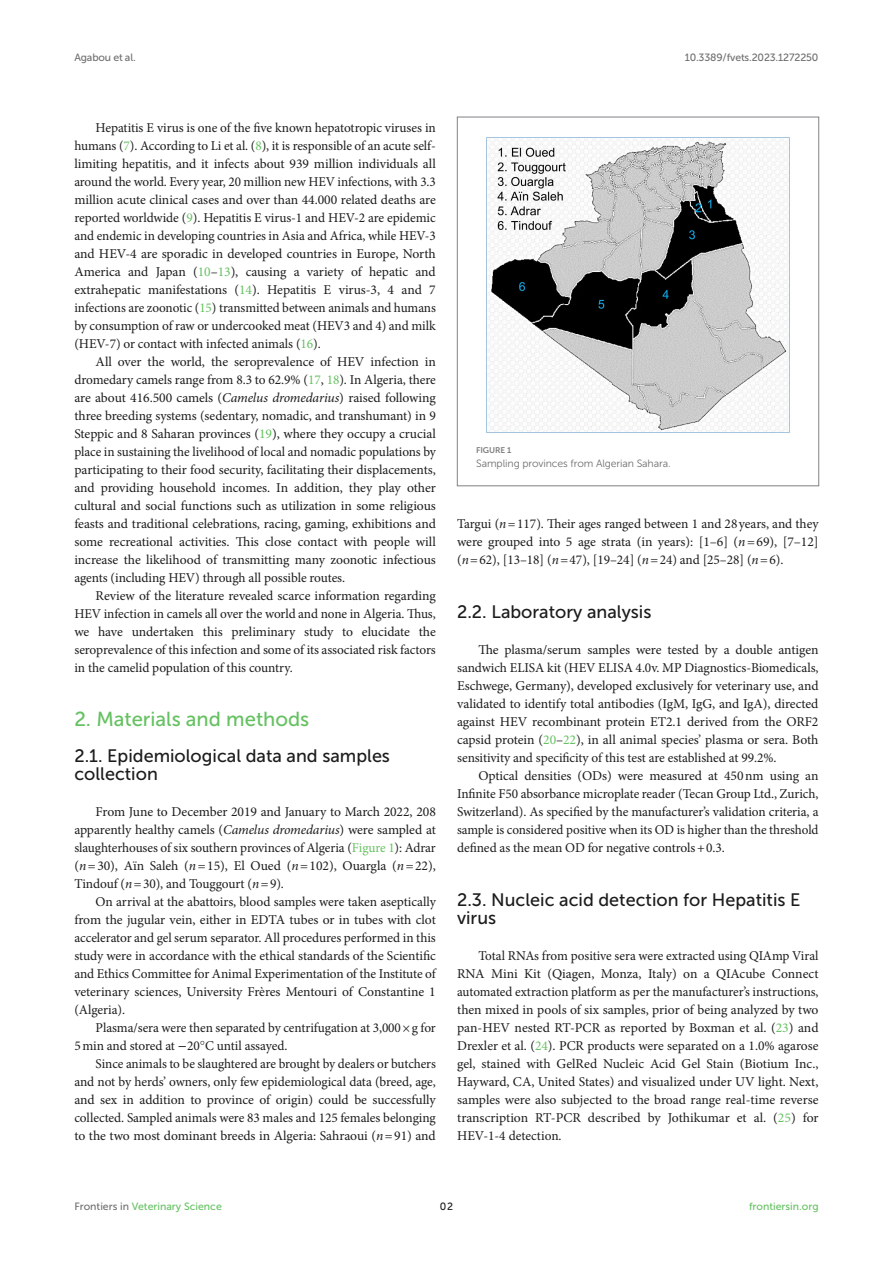
<style>
.page{position:relative;width:893px;height:1263px;background:#fff}
.page>*{position:absolute;margin:0;border:0;box-sizing:border-box;transform-origin:0 0}
.HEAD_1{font:20.25px "Museo Sans 500";color:#65c161}
.HEAD_2{font:18px/18px "Museo Sans 500";color:#1b1c1b}
.HEAD_2_after_HEAD_1{font:18px/18px "Museo Sans 500";color:#1b1c1b}
.TEXT{font:13.5px/18px "Minion Pro";letter-spacing:-.005em;color:#1b1c1b;text-align:justify}
.TEXT_FLUSH{font:13.5px/18px "Minion Pro";letter-spacing:-.005em;color:#1b1c1b;text-align:justify}
.t1{font:10.5px "Museo Sans 500";color:#65c161}
.t2{font:10.5px "Museo Sans 500";letter-spacing:-.015em;color:#706f70}
.FIG_LEG{font:10.5px "Museo Sans 300";letter-spacing:-.01em;color:#706f70}
.t3{font:10.5px "Museo Sans 500";color:#1b1c1b}
.FIG_HD{font:8.25px "Museo Sans 700";letter-spacing:-.01em;color:#7e7f7f}
.s1{color:#65c161}
.s2{font-style:italic}
.s3{font-family:"STIX General"}
.s4{font-family:"STIX"}
.s5{color:#706f70}
</style>
<div class="page">
<img style="left:486px;top:137px;width:304px;height:296px">
<div style="left:457px;top:117px;width:362px;height:369px;border:1px solid #808285"></div>
<p class="t2" style="left:74px;top:51px;width:63px">Agabou et al.</p>
<p class="t2" style="left:685px;top:51px;width:135px">10.3389/fvets.2023.1272250</p>
<p class="TEXT" style="left:74px;top:119px;width:363px;text-indent:21px">Hepatitis E virus is one of the five known hepatotropic viruses in humans (<span class="s1">7</span>). According to Li et al. (<span class="s1">8</span>), it is responsible of an acute self&shy;limiting hepatitis, and it infects about 939 million individuals all around the world. Every year, 20 million new HEV infections, with 3.3 million acute clinical cases and over than 44.000 related deaths are reported worldwide (<span class="s1">9</span>). Hepatitis E virus-1 and HEV-2 are epidemic and endemic in developing countries in Asia and Africa, while HEV-3 and HEV-4 are sporadic in developed countries in Europe, North America and Japan (<span class="s1">10</span>–<span class="s1">13</span>), causing a variety of hepatic and extrahepatic manifestations (<span class="s1">14</span>). Hepatitis E virus-3, 4 and 7 infections are zoonotic (<span class="s1">15</span>) transmitted between animals and humans by consumption of raw or undercooked meat (HEV3 and 4) and milk (HEV-7) or contact with infected animals (<span class="s1">16</span>).</p>
<p class="TEXT" style="left:74px;top:353px;width:363px;text-indent:21px">All over the world, the seroprevalence of HEV infection in dromedary camels range from 8.3 to 62.9% (<span class="s1">17</span>, <span class="s1">18</span>). In Algeria, there are about 416.500 camels (<span class="s2">Camelus dromedarius</span>) raised following three breeding systems (sedentary, nomadic, and transhumant) in 9<br>Steppic and 8 Saharan provinces (<span class="s1">19</span>), where they occupy a crucial place in sustaining the livelihood of local and nomadic populations by participating to their food security, facilitating their displacements, and providing household incomes. In addition, they play other cultural and social functions such as utilization in some religious feasts and traditional celebrations, racing, gaming, exhibitions and some recreational activities. This close contact with people will increase the likelihood of transmitting many zoonotic infectious agents (including HEV) through all possible routes.</p>
<p class="TEXT" style="left:74px;top:587px;width:363px;text-indent:21px">Review of the literature revealed scarce information regarding HEV infection in camels all over the world and none in Algeria. Thus, we have undertaken this preliminary study to elucidate the seroprevalence of this infection and some of its associated risk factors in the camelid population of this country.</p>
<p class="HEAD_1" style="left:74px;top:708px;width:236px">2. Materials and methods</p>
<p class="HEAD_2_after_HEAD_1" style="left:74px;top:747px;width:317px">2.1. Epidemiological data and samples collection</p>
<p class="TEXT_FLUSH" style="left:74px;top:803px;width:363px;text-indent:21px">From June to December 2019 and January to March 2022, 208 apparently healthy camels (<span class="s2">Camelus dromedarius</span>) were sampled at slaughterhouses of six southern provinces of Algeria (<span class="s1">Figure 1</span>): Adrar (<span class="s2">n</span>=30), Aïn Saleh (<span class="s2">n</span>=15), El Oued (<span class="s2">n</span>=102), Ouargla (<span class="s2">n</span>=22), Tindouf (<span class="s2">n</span>=30), and Touggourt (<span class="s2">n</span>=9).</p>
<p class="TEXT" style="left:74px;top:893px;width:363px;text-indent:21px">On arrival at the abattoirs, blood samples were taken aseptically from the jugular vein, either in EDTA tubes or in tubes with clot accelerator and gel serum separator. All procedures performed in this study were in accordance with the ethical standards of the Scientific and Ethics Committee for Animal Experimentation of the Institute of veterinary sciences, University Frères Mentouri of Constantine 1 (Algeria).</p>
<p class="TEXT" style="left:74px;top:1019px;width:363px;text-indent:21px">Plasma/sera were then separated by centrifugation at 3,000×g for<br>5min and stored at <span class="s3">−</span>20<span class="s4">°</span>C until assayed.</p>
<p class="TEXT" style="left:74px;top:1055px;width:363px;text-indent:21px">Since animals to be slaughtered are brought by dealers or butchers and not by herds’ owners, only few epidemiological data (breed, age, and sex in addition to province of origin) could be successfully collected. Sampled animals were 83 males and 125 females belonging to the two most dominant breeds in Algeria: Sahraoui (<span class="s2">n</span>=91) and</p>
<p class="FIG_HD" style="left:476px;top:446px;width:37px">FIGURE 1</p>
<p class="FIG_LEG" style="left:476px;top:458px;width:196px">Sampling provinces from Algerian Sahara.</p>
<p class="TEXT" style="left:457px;top:515px;width:363px">Targui (<span class="s2">n</span>=117). Their ages ranged between 1 and 28years, and they were grouped into 5 age strata (in years): [1–6] (<span class="s2">n</span>=69), [7–12] (<span class="s2">n</span>=62), [13–18] (<span class="s2">n</span>=47), [19–24] (<span class="s2">n</span>=24) and [25–28] (<span class="s2">n</span>=6).</p>
<p class="HEAD_2" style="left:457px;top:603px;width:196px">2.2. Laboratory analysis</p>
<p class="TEXT_FLUSH" style="left:457px;top:641px;width:363px;text-indent:21px">The plasma/serum samples were tested by a double antigen sandwich ELISA kit (HEV ELISA 4.0v. MP Diagnostics-Biomedicals, Eschwege, Germany), developed exclusively for veterinary use, and validated to identify total antibodies (IgM, IgG, and IgA), directed against HEV recombinant protein ET2.1 derived from the ORF2 capsid protein (<span class="s1">20</span>–<span class="s1">22</span>), in all animal species’ plasma or sera. Both sensitivity and specificity of this test are established at 99.2%.</p>
<p class="TEXT" style="left:457px;top:767px;width:363px;text-indent:21px">Optical densities (ODs) were measured at 450nm using an Infinite F50 absorbance microplate reader (Tecan Group Ltd., Zurich, Switzerland). As specified by the manufacturer’s validation criteria, a sample is considered positive when its OD is higher than the threshold defined as the mean OD for negative controls+0.3.</p>
<p class="HEAD_2" style="left:457px;top:891px;width:345px">2.3. Nucleic acid detection for Hepatitis E virus</p>
<p class="TEXT_FLUSH" style="left:457px;top:947px;width:363px;text-indent:21px">Total RNAs from positive sera were extracted using QIAmp Viral RNA Mini Kit (Qiagen, Monza, Italy) on a QIAcube Connect automated extraction platform as per the manufacturer’s instructions, then mixed in pools of six samples, prior of being analyzed by two pan-HEV nested RT-PCR as reported by Boxman et al. (<span class="s1">23</span>) and Drexler et al. (<span class="s1">24</span>). PCR products were separated on a 1.0% agarose gel, stained with GelRed Nucleic Acid Gel Stain (Biotium Inc., Hayward, CA, United States) and visualized under UV light. Next, samples were also subjected to the broad range real-time reverse transcription RT-PCR described by Jothikumar et al. (<span class="s1">25</span>) for HEV-1-4 detection.</p>
<p class="t1" style="left:74px;top:1200px;width:149px"><span class="s5">Frontiers in</span> Veterinary Science</p>
<p class="t3" style="left:440px;top:1200px;width:15px">02</p>
<p class="t1" style="left:749px;top:1200px;width:71px">frontiersin.org</p>
</div>
